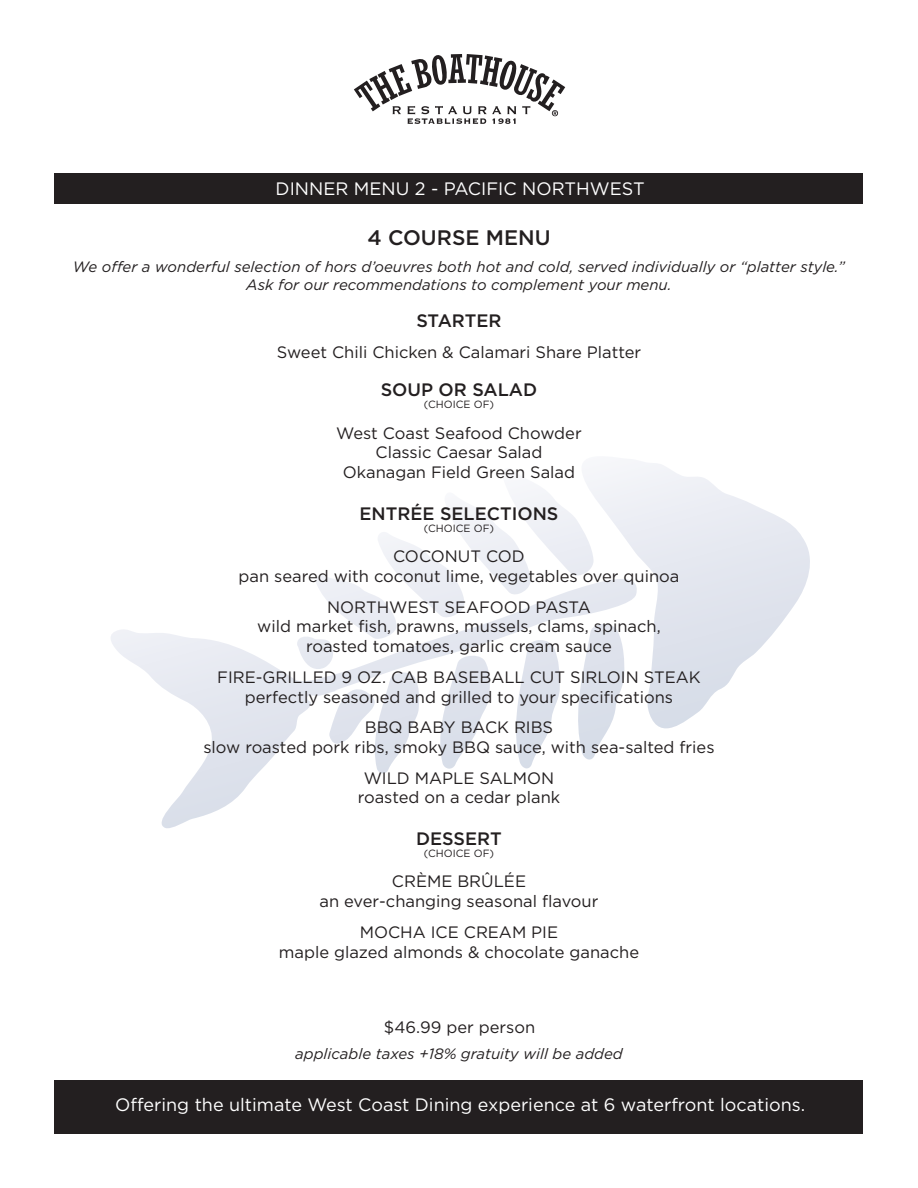
<style>
.page{position:relative;width:918px;height:1188px;background:#fff}
.page>*{position:absolute;margin:0;border:0;box-sizing:border-box;transform-origin:0 0}
.t1{font:500 21px "Gotham";color:#231f20}
.t2{font:18px "Gotham";color:#fff}
.t3{font:500 18px "Gotham";color:#231f20}
.t4{font:16.5px/19.8px "Gotham";color:#231f20;text-align:center}
.t5{font:italic 15px/18px "Gotham";color:#231f20;text-align:center}
.t6{font:10.5px "Gotham";color:#231f20}
</style>
<div class="page">
<svg style="left:111px;top:462px;width:699px;height:366px"></svg>
<div style="left:55px;top:174px;width:808px;height:30px;background:#231f20"></div>
<div style="left:55px;top:1080px;width:808px;height:53px;background:#231f20"></div>
<svg style="left:354px;top:54px;width:211px;height:70px"></svg>
<p class="t2" style="left:276px;top:179px;width:371px">DINNER MENU 2 - PACIFIC NORTHWEST</p>
<p class="t1" style="left:367px;top:226px;width:185px">4 COURSE MENU</p>
<p class="t5" style="left:73px;top:258px;width:774px">We offer a wonderful selection of hors d’oeuvres both hot and cold, served individually or “platter style.”<br>Ask for our recommendations to complement your menu.</p>
<p class="t3" style="left:416px;top:310px;width:87px">STARTER</p>
<p class="t4" style="left:277px;top:342px;width:366px">Sweet Chili Chicken &amp; Calamari Share Platter</p>
<p class="t3" style="left:381px;top:379px;width:158px">SOUP OR SALAD</p>
<p class="t6" style="left:424px;top:398px;width:72px">(CHOICE OF)</p>
<p class="t4" style="left:336px;top:423px;width:247px">West Coast Seafood Chowder<br>Classic Caesar Salad<br>Okanagan Field Green Salad</p>
<p class="t3" style="left:360px;top:503px;width:200px">ENTRÉE SELECTIONS</p>
<p class="t6" style="left:424px;top:522px;width:72px">(CHOICE OF)</p>
<p class="t4" style="left:239px;top:546px;width:442px">COCONUT COD<br>pan seared with coconut lime, vegetables over quinoa</p>
<p class="t4" style="left:257px;top:597px;width:405px">NORTHWEST SEAFOOD PASTA<br>wild market fish, prawns, mussels, clams, spinach, roasted tomatoes, garlic cream sauce</p>
<p class="t4" style="left:217px;top:667px;width:485px">FIRE-GRILLED 9 OZ. CAB BASEBALL CUT SIRLOIN STEAK perfectly seasoned and grilled to your specifications</p>
<p class="t4" style="left:203px;top:717px;width:513px">BBQ BABY BACK RIBS<br>slow roasted pork ribs, smoky BBQ sauce, with sea-salted fries</p>
<p class="t4" style="left:358px;top:768px;width:204px">WILD MAPLE SALMON roasted on a cedar plank</p>
<p class="t3" style="left:416px;top:828px;width:87px">DESSERT</p>
<p class="t6" style="left:424px;top:847px;width:72px">(CHOICE OF)</p>
<p class="t4" style="left:320px;top:871px;width:280px">CRÈME BRÛLÉE<br>an ever-changing seasonal flavour</p>
<p class="t4" style="left:279px;top:922px;width:362px">MOCHA ICE CREAM PIE<br>maple glazed almonds &amp; chocolate ganache</p>
<p class="t4" style="left:384px;top:1017px;width:153px">$46.99 per person</p>
<p class="t5" style="left:295px;top:1044px;width:329px">applicable taxes +18% gratuity will be added</p>
<p class="t2" style="left:115px;top:1095px;width:692px">Offering the ultimate West Coast Dining experience at 6 waterfront locations.</p>
</div>
